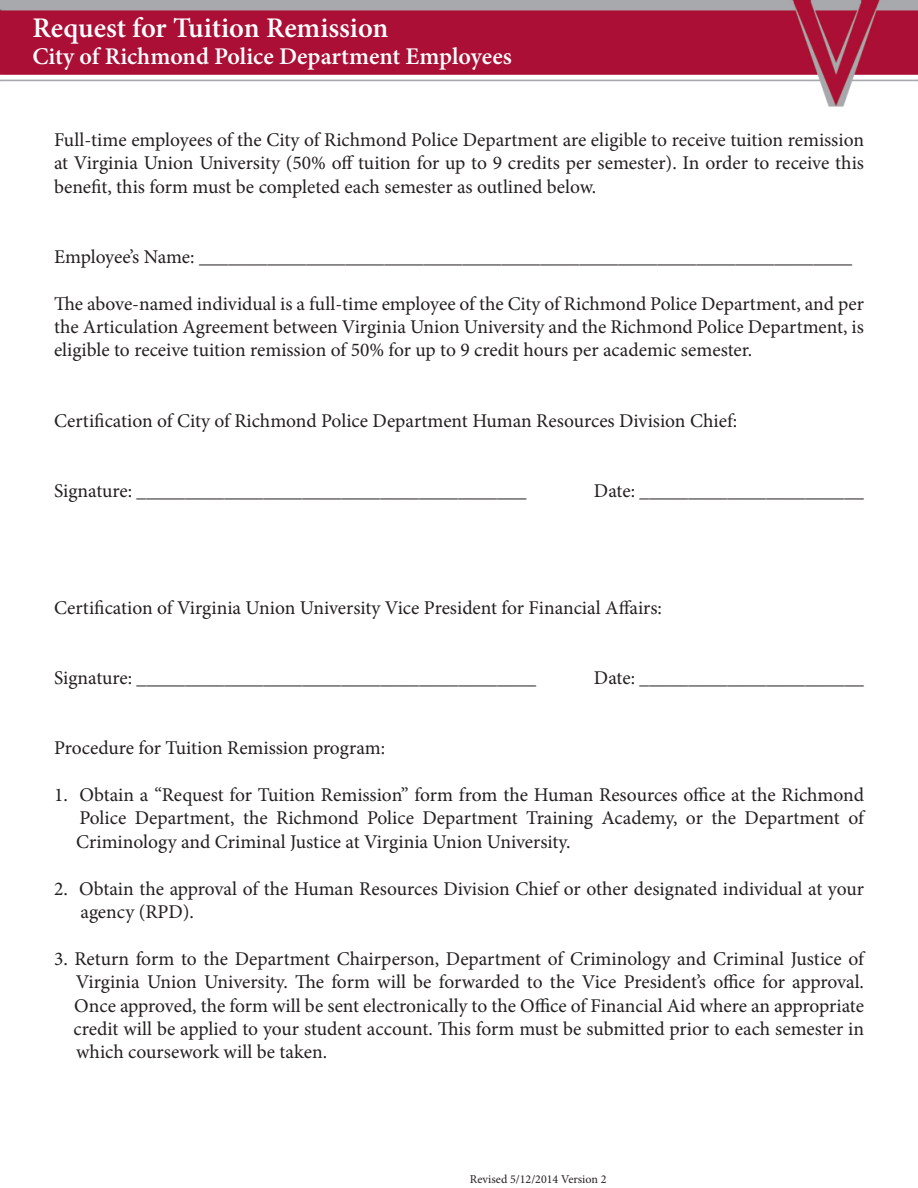
<style>
.page{position:relative;width:918px;height:1188px;background:#fff}
.page>*{position:absolute;margin:0;border:0;box-sizing:border-box;transform-origin:0 0}
.t1{font:600 28.5px "Minion Pro";letter-spacing:-.005em;color:#fff}
.t2{font:600 24px "Minion Pro";color:#fff}
.t3{font:19.5px/23.4px "Minion Pro";color:#231f20;text-align:justify}
.t4{font:12px "Minion Pro";color:#231f20}
</style>
<div class="page">
<img style="left:0;top:0;width:918px;height:107px">
<p class="t1" style="left:32px;top:8px;width:358px">Request for Tuition Remission</p>
<p class="t2" style="left:32px;top:40px;width:481px">City of Richmond Police Department Employees</p>
<p class="t3" style="left:54px;top:128px;width:812px">Full-time employees of the City of Richmond Police Department are eligible to receive tuition remission at Virginia Union University (50% off tuition for up to 9 credits per semester). In order to receive this benefit, this form must be completed each semester as outlined below.</p>
<p class="t3" style="left:54px;top:245px;width:800px">Employee’s Name: ___________________________________________________________________</p>
<p class="t3" style="left:54px;top:292px;width:811px">The above-named individual is a full-time employee of the City of Richmond Police Department, and per the Articulation Agreement between Virginia Union University and the Richmond Police Department, is eligible to receive tuition remission of 50% for up to 9 credit hours per academic semester.</p>
<p class="t3" style="left:54px;top:409px;width:685px">Certification of City of Richmond Police Department Human Resources Division Chief:</p>
<p class="t3" style="left:54px;top:479px;width:474px">Signature: ________________________________________</p>
<p class="t3" style="left:594px;top:479px;width:271px">Date: _______________________</p>
<p class="t3" style="left:54px;top:596px;width:609px">Certification of Virginia Union University Vice President for Financial Affairs:</p>
<p class="t3" style="left:54px;top:666px;width:484px">Signature: _________________________________________</p>
<p class="t3" style="left:594px;top:666px;width:271px">Date: _______________________</p>
<p class="t3" style="left:54px;top:736px;width:333px">Procedure for Tuition Remission program:</p>
<p class="t3" style="left:54px;top:783px;width:812px">1. Obtain a “Request for Tuition Remission” form from the Human Resources office at the Richmond</p>
<p class="t3" style="left:79px;top:807px;width:786px">Police Department, the Richmond Police Department Training Academy, or the Department of</p>
<p class="t3" style="left:76px;top:830px;width:496px">Criminology and Criminal Justice at Virginia Union University.</p>
<p class="t3" style="left:54px;top:877px;width:812px">2. Obtain the approval of the Human Resources Division Chief or other designated individual at your</p>
<p class="t3" style="left:81px;top:900px;width:115px">agency (RPD).</p>
<p class="t3" style="left:54px;top:947px;width:811px">3. Return form to the Department Chairperson, Department of Criminology and Criminal Justice of</p>
<p class="t3" style="left:76px;top:970px;width:790px">Virginia Union University. The form will be forwarded to the Vice President’s office for approval.</p>
<p class="t3" style="left:74px;top:994px;width:791px">Once approved, the form will be sent electronically to the Office of Financial Aid where an appropriate</p>
<p class="t3" style="left:74px;top:1017px;width:792px">credit will be applied to your student account. This form must be submitted prior to each semester in</p>
<p class="t3" style="left:76px;top:1041px;width:253px">which coursework will be taken.</p>
<p class="t4" style="left:470px;top:1171px;width:138px">Revised 5/12/2014 Version 2</p>
</div>
